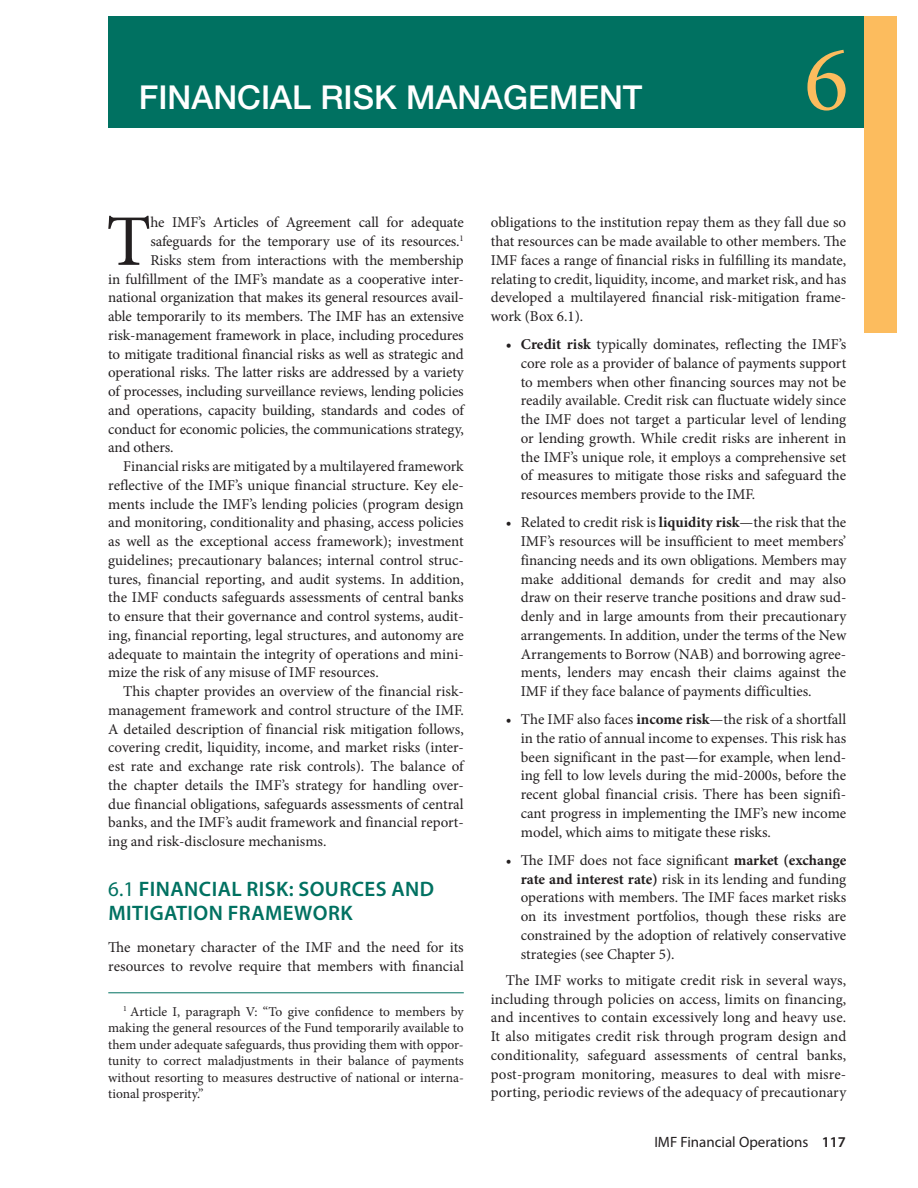
<style>
.page{position:relative;width:918px;height:1188px;background:#fff}
.page>*{position:absolute;margin:0;border:0;box-sizing:border-box;transform-origin:0 0}
.t1{font:93.15px "Minion Pro";color:#fcbc5e}
.t2{font:72.75px "Minion Pro";color:#231f20}
.t3{font:500 33px "Helvetica Neue";color:#fff}
.t4{font:600 21px/24px "Myriad Pro";letter-spacing:.02em;color:#007161}
.t5{font:15px/18.8px "Minion Pro";letter-spacing:-.005em;color:#231f20;text-align:justify}
.t6{font:15px "Myriad Pro";color:#231f20}
.t7{font:13.5px/16.5px "Minion Pro";color:#231f20;text-align:justify}
.s1{font-weight:400}
.s2{font-weight:700}
.s3{font-style:italic}
.s4{font-weight:600}
</style>
<div class="page">
<div style="left:108px;top:16px;width:757px;height:112px;background:#007161"></div>
<div style="left:865px;top:16px;width:32px;height:317px;background:#fcbc5e"></div>
<hr style="left:108px;top:992px;width:356px;height:1px;background:#007161">
<h3 class="t3" style="left:139px;top:78px;width:505px">FINANCIAL RISK MANAGEMENT</h3>
<h1 class="t1" style="left:804px;top:17px;width:46px">6</h1>
<h2 class="t2" style="left:106px;top:193px;width:46px">T</h2>
<p class="t5" style="left:150px;top:213px;width:315px">he IMF’s Articles of Agreement call for adequate</p>
<p class="t5" style="left:150px;top:232px;width:315px">safeguards for the temporary use of its resources.<sup>1</sup></p>
<p class="t5" style="left:150px;top:251px;width:315px">Risks stem from interactions with the membership</p>
<p class="t5" style="left:108px;top:270px;width:357px">in fulfillment of the IMF’s mandate as a cooperative inter-</p>
<p class="t5" style="left:108px;top:288px;width:357px">national organization that makes its general resources avail-</p>
<p class="t5" style="left:108px;top:307px;width:357px">able temporarily to its members. The IMF has an extensive</p>
<p class="t5" style="left:108px;top:326px;width:357px">risk-management framework in place, including procedures</p>
<p class="t5" style="left:108px;top:345px;width:357px">to mitigate traditional financial risks as well as strategic and</p>
<p class="t5" style="left:108px;top:363px;width:357px">operational risks. The latter risks are addressed by a variety</p>
<p class="t5" style="left:108px;top:382px;width:357px">of processes, including surveillance reviews, lending policies</p>
<p class="t5" style="left:108px;top:401px;width:357px">and operations, capacity building, standards and codes of</p>
<p class="t5" style="left:108px;top:420px;width:357px">conduct for economic policies, the communications strategy,</p>
<p class="t5" style="left:108px;top:438px;width:67px">and others.</p>
<p class="t5" style="left:123px;top:457px;width:342px">Financial risks are mitigated by a multilayered framework</p>
<p class="t5" style="left:108px;top:476px;width:357px">reflective of the IMF’s unique financial structure. Key ele-</p>
<p class="t5" style="left:108px;top:495px;width:357px">ments include the IMF’s lending policies (program design</p>
<p class="t5" style="left:108px;top:513px;width:357px">and monitoring, conditionality and phasing, access policies</p>
<p class="t5" style="left:108px;top:532px;width:357px">as well as the exceptional access framework); investment</p>
<p class="t5" style="left:108px;top:551px;width:357px">guidelines; precautionary balances; internal control struc-</p>
<p class="t5" style="left:108px;top:570px;width:357px">tures, financial reporting, and audit systems. In addition,</p>
<p class="t5" style="left:108px;top:588px;width:357px">the IMF conducts safeguards assessments of central banks</p>
<p class="t5" style="left:108px;top:607px;width:357px">to ensure that their governance and control systems, audit-</p>
<p class="t5" style="left:108px;top:626px;width:357px">ing, financial reporting, legal structures, and autonomy are</p>
<p class="t5" style="left:108px;top:645px;width:357px">adequate to maintain the integrity of operations and mini-</p>
<p class="t5" style="left:108px;top:663px;width:272px">mize the risk of any misuse of IMF resources.</p>
<p class="t5" style="left:123px;top:682px;width:342px">This chapter provides an overview of the financial risk-</p>
<p class="t5" style="left:108px;top:701px;width:357px">management framework and control structure of the IMF.</p>
<p class="t5" style="left:108px;top:720px;width:357px">A detailed description of financial risk mitigation follows,</p>
<p class="t5" style="left:108px;top:738px;width:357px">covering credit, liquidity, income, and market risks (inter-</p>
<p class="t5" style="left:108px;top:757px;width:357px">est rate and exchange rate risk controls). The balance of</p>
<p class="t5" style="left:108px;top:776px;width:357px">the chapter details the IMF’s strategy for handling over-</p>
<p class="t5" style="left:108px;top:795px;width:357px">due financial obligations, safeguards assessments of central</p>
<p class="t5" style="left:108px;top:813px;width:357px">banks, and the IMF’s audit framework and financial report-</p>
<p class="t5" style="left:108px;top:832px;width:220px">ing and risk-disclosure mechanisms.</p>
<h3 class="t4" style="left:108px;top:877px;width:327px"><span class="s1">6.1</span> FINANCIAL RISK: SOURCES AND<br>MITIGATION FRAMEWORK</h3>
<p class="t5" style="left:108px;top:938px;width:357px">The monetary character of the IMF and the need for its resources to revolve require that members with financial</p>
<p class="t7" style="left:108px;top:1003px;width:357px;text-indent:15px"><sup>1</sup> Article I, paragraph V: “To give confidence to members by making the general resources of the Fund temporarily available to them under adequate safeguards, thus providing them with oppor&shy;tunity to correct maladjustments in their balance of payments without resorting to measures destructive of national or interna&shy;tional prosperity.”</p>
<p class="t5" style="left:491px;top:213px;width:357px">obligations to the institution repay them as they fall due so that resources can be made available to other members. The IMF faces a range of financial risks in fulfilling its mandate, relating to credit, liquidity, income, and market risk, and has developed a multilayered financial risk-mitigation frame&shy;work (Box 6.1).</p>
<p class="t5" style="left:521px;top:335px;width:327px;text-indent:-15px"><span class="s2">• Credit risk</span> typically dominates, reflecting the IMF’s core role as a provider of balance of payments support to members when other financing sources may not be readily available. Credit risk can fluctuate widely since the IMF does not target a particular level of lending or lending growth. While credit risks are inherent in the IMF’s unique role, it employs a comprehensive set of measures to mitigate those risks and safeguard the resources members provide to the IMF.</p>
<p class="t5" style="left:521px;top:513px;width:327px;text-indent:-15px">• Related to credit risk is <span class="s2">liquidity risk</span>—the risk that the IMF’s resources will be insufficient to meet members’ financing needs and its own obligations<span class="s3">.</span> Members may make additional demands for credit and may also draw on their reserve tranche positions and draw sud&shy;denly and in large amounts from their precautionary arrangements. In addition, under the terms of the New Arrangements to Borrow (NAB) and borrowing agree&shy;ments, lenders may encash their claims against the IMF if they face balance of payments difficulties.</p>
<p class="t5" style="left:521px;top:710px;width:327px;text-indent:-15px">• The IMF also faces <span class="s2">income risk</span>—the risk of a shortfall in the ratio of annual income to expenses. This risk has been significant in the past—for example, when lend&shy;ing fell to low levels during the mid-2000s, before the recent global financial crisis. There has been signifi&shy;cant progress in implementing the IMF’s new income model, which aims to mitigate these risks.</p>
<p class="t5" style="left:521px;top:851px;width:327px;text-indent:-15px">• The IMF does not face significant <span class="s2">market (exchange rate and interest rate)</span> risk in its lending and funding operations with members. The IMF faces market risks on its investment portfolios, though these risks are constrained by the adoption of relatively conservative strategies (see Chapter 5).</p>
<p class="t5" style="left:491px;top:971px;width:357px;text-indent:15px">The IMF works to mitigate credit risk in several ways, including through policies on access, limits on financing, and incentives to contain excessively long and heavy use.<br>It also mitigates credit risk through program design and conditionality, safeguard assessments of central banks, post-program monitoring, measures to deal with misre&shy;porting, periodic reviews of the adequacy of precautionary</p>
<p class="t6" style="left:654px;top:1133px;width:193px">IMF Financial Operations <span class="s4">117</span></p>
</div>
